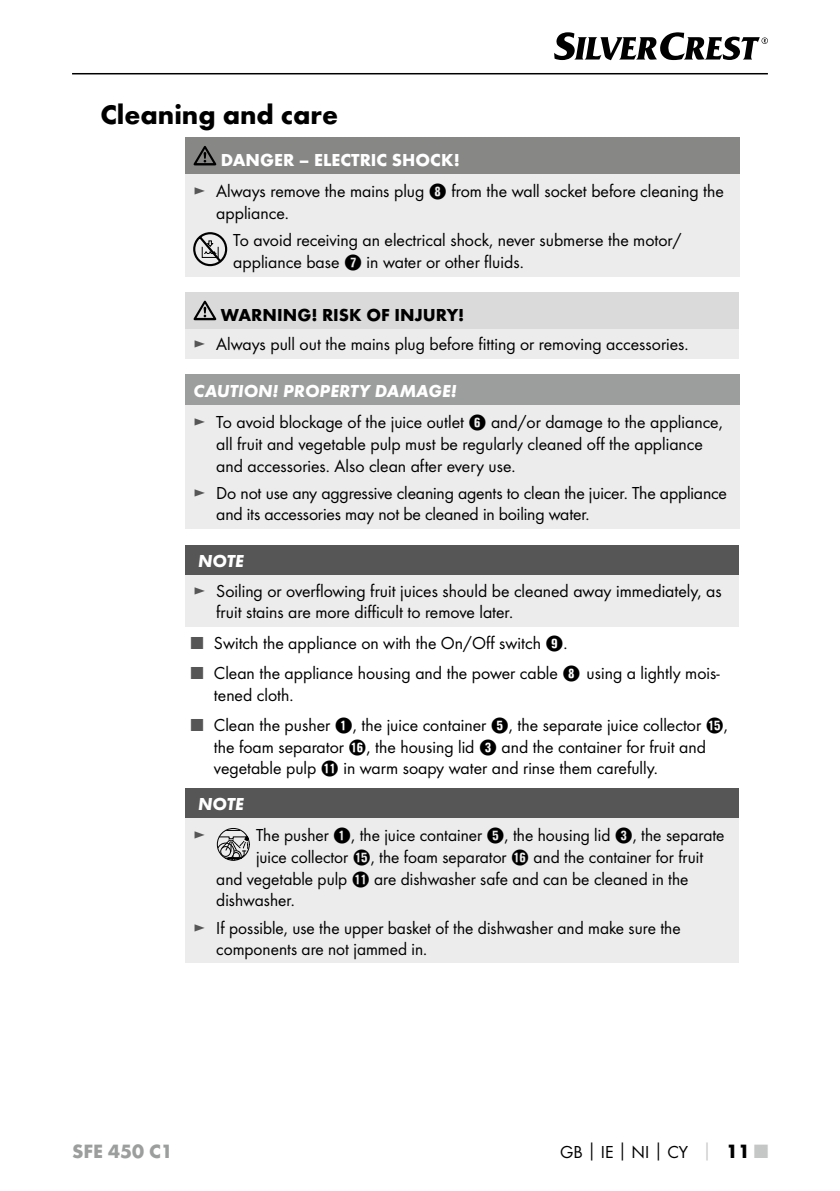
<style>
.page{position:relative;width:840px;height:1191px;background:#fff}
.page>*{position:absolute;margin:0;border:0;box-sizing:border-box;transform-origin:0 0}
.t1{font:700 28px "Futura";color:#000}
.t2{font:700 20px "Futura";color:#9c9d9d}
.t3{font:18px/21.6px "Futura Boo";color:#000}
.t4{font:italic 700 18px "Futura";color:#fff}
.t5{font:700 18px "Futura";color:#fff}
.t6{font:700 18px "Futura";color:#000}
.t7{font:18px "Futura Boo";color:#565656}
.s1{color:#565656}
.s2{font-family:"Hako PI Nummern"}
.s3{font-family:"Futura";font-weight:700;color:#c5c6c6}
.s4{font-family:"Futura";font-weight:700;font-size:20px}
.s5{font-family:"Futura";font-weight:700;font-size:20px;color:#c5c6c6}
</style>
<div class="page">
<hr style="left:72px;top:73px;width:695px;height:1px;background:#000">
<svg style="left:554px;top:32px;width:213px;height:28px"></svg>
<div style="left:185px;top:138px;width:554px;height:36px;background:#878786"></div>
<div style="left:185px;top:174px;width:554px;height:102px;background:#ececed"></div>
<svg style="left:193px;top:146px;width:23px;height:19px"></svg>
<div style="left:185px;top:293px;width:553px;height:36px;background:#dadada"></div>
<div style="left:185px;top:329px;width:553px;height:29px;background:#ececed"></div>
<svg style="left:193px;top:301px;width:23px;height:19px"></svg>
<div style="left:185px;top:375px;width:554px;height:30px;background:#9c9d9d"></div>
<div style="left:185px;top:405px;width:554px;height:123px;background:#ececed"></div>
<div style="left:185px;top:545px;width:553px;height:30px;background:#565656"></div>
<div style="left:185px;top:575px;width:553px;height:51px;background:#ececed"></div>
<div style="left:185px;top:788px;width:553px;height:30px;background:#565656"></div>
<div style="left:185px;top:818px;width:553px;height:145px;background:#ececed"></div>
<div style="left:217px;top:828px;width:32px;height:32px;border:1px solid #000;border-radius:50%"></div>
<svg style="left:217px;top:830px;width:32px;height:31px"></svg>
<svg style="left:193px;top:232px;width:34px;height:34px"></svg>
<h1 class="t1" style="left:100px;top:97px;width:239px">Cleaning and care</h1>
<p class="t5" style="left:221px;top:149px;width:240px">DANGER – ELECTRIC SHOCK!</p>
<p class="t3" style="left:216px;top:180px;width:509px;text-indent:-23px"><span class="s1">►</span> Always remove the mains plug <span class="s2">8</span> from the wall socket before cleaning the appliance.</p>
<p class="t3" style="left:233px;top:229px;width:449px">To avoid receiving an electrical shock, never submerse the motor/ appliance base <span class="s2">7</span> in water or other fluids.</p>
<p class="t6" style="left:221px;top:304px;width:245px">WARNING! RISK OF INJURY!</p>
<p class="t3" style="left:193px;top:333px;width:494px"><span class="s1">►</span> Always pull out the mains plug before fitting or removing accessories.</p>
<p class="t4" style="left:193px;top:380px;width:264px">CAUTION! PROPERTY DAMAGE!</p>
<p class="t3" style="left:216px;top:411px;width:507px;text-indent:-23px"><span class="s1">►</span> To avoid blockage of the juice outlet <span class="s2">6</span> and/or damage to the appliance, all fruit and vegetable pulp must be regularly cleaned off the appliance and accessories. Also clean after every use.</p>
<p class="t3" style="left:216px;top:482px;width:512px;text-indent:-23px"><span class="s1">►</span> Do not use any aggressive cleaning agents to clean the juicer. The appliance and its accessories may not be cleaned in boiling water.</p>
<p class="t4" style="left:198px;top:550px;width:47px">NOTE</p>
<p class="t3" style="left:216px;top:580px;width:506px;text-indent:-23px"><span class="s1">►</span> Soiling or overflowing fruit juices should be cleaned away immediately, as fruit stains are more difficult to remove later.</p>
<p class="t3" style="left:191px;top:632px;width:375px"><span class="s1">■</span> Switch the appliance on with the On/Off switch <span class="s2">9</span>.</p>
<p class="t3" style="left:214px;top:662px;width:507px;text-indent:-23px"><span class="s1">■</span> Clean the appliance housing and the power cable <span class="s2">8</span> using a lightly mois&shy;tened cloth.</p>
<p class="t3" style="left:214px;top:714px;width:515px;text-indent:-23px"><span class="s1">■</span> Clean the pusher <span class="s2">1</span>, the juice container <span class="s2">5</span>, the separate juice collector <span class="s2">t</span>, the foam separator <span class="s2">z</span>, the housing lid <span class="s2">3</span> and the container for fruit and vegetable pulp <span class="s2">q</span> in warm soapy water and rinse them carefully.</p>
<p class="t4" style="left:198px;top:793px;width:47px">NOTE</p>
<p class="t7" style="left:193px;top:824px;width:13px">►</p>
<p class="t3" style="left:256px;top:824px;width:470px">The pusher <span class="s2">1</span>, the juice container <span class="s2">5</span>, the housing lid <span class="s2">3</span>, the separate</p>
<p class="t3" style="left:256px;top:846px;width:448px">juice collector <span class="s2">t</span>, the foam separator <span class="s2">z</span> and the container for fruit</p>
<p class="t3" style="left:216px;top:867px;width:473px">and vegetable pulp <span class="s2">q</span> are dishwasher safe and can be cleaned in the</p>
<p class="t3" style="left:216px;top:889px;width:78px">dishwasher.</p>
<p class="t3" style="left:216px;top:916px;width:465px;text-indent:-23px"><span class="s1">►</span> If possible, use the upper basket of the dishwasher and make sure the components are not jammed in.</p>
<p class="t2" style="left:72px;top:1139px;width:102px">SFE 450 C1</p>
<p class="t3" style="left:559px;top:1141px;width:209px">GB│IE│NI│CY <span class="s3">│</span> <span class="s4">11</span> <span class="s5">■</span></p>
</div>
